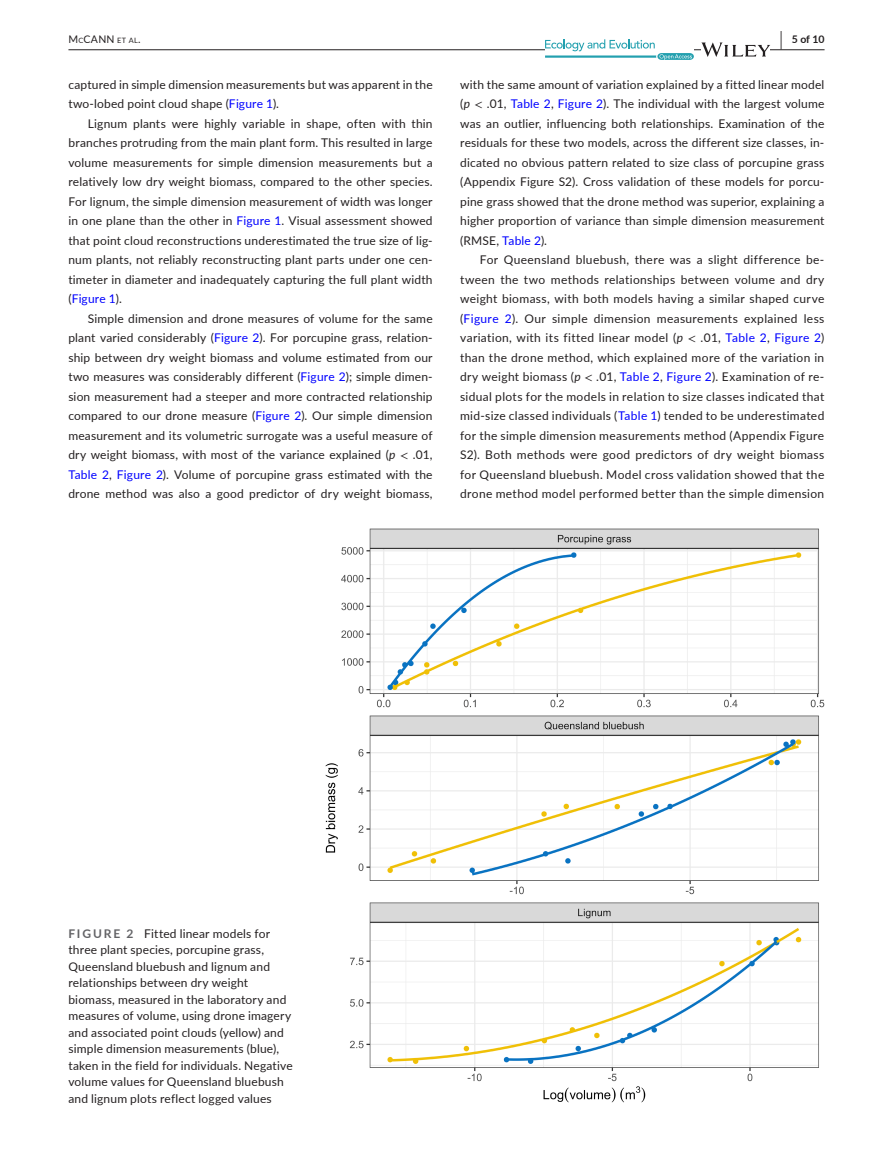
<style>
.page{position:relative;width:893px;height:1174px;background:#fff}
.page>*{position:absolute;margin:0;border:0;box-sizing:border-box;transform-origin:0 0}
.t1{font:12px/19.5px "Lato";letter-spacing:.015em;color:#231f20;text-align:justify}
.t2{font:10.5px "Lato";color:#231f20}
.t3{font:700 10.5px "Lato";color:#231f20}
.s1{font-size:7.35px}
.s2{font-size:19.5px}
.s3{color:#00f}
.s4{font-style:italic}
.s5{font-family:"STIX"}
.s6{font-weight:700;color:#636366}
</style>
<div class="page">
<hr style="left:68px;top:49px;width:756px;height:1px;background:#231f20">
<svg style="left:545px;top:39px;width:149px;height:21px"></svg>
<svg style="left:701px;top:42px;width:69px;height:15px"></svg>
<img style="left:326px;top:528px;width:498px;height:575px">
<p class="t2" style="left:68px;top:31px;width:74px">M<span class="s1">C</span>CANN <span class="s1">ET AL</span>.</p>
<p class="t3" style="left:780px;top:31px;width:46px"><span class="s2">|</span> 5 of 10</p>
<p class="t1" style="left:68px;top:74px;width:366px">captured in simple dimension measurements but was apparent in the two-lobed point cloud shape (<span class="s3">Figure 1</span>).</p>
<p class="t1" style="left:68px;top:113px;width:366px;text-indent:20px">Lignum plants were highly variable in shape, often with thin branches protruding from the main plant form. This resulted in large volume measurements for simple dimension measurements but a relatively low dry weight biomass, compared to the other species.<br>For lignum, the simple dimension measurement of width was longer in one plane than the other in <span class="s3">Figure 1</span>. Visual assessment showed that point cloud reconstructions underestimated the true size of lig&shy;num plants, not reliably reconstructing plant parts under one cen&shy;timeter in diameter and inadequately capturing the full plant width (<span class="s3">Figure 1</span>).</p>
<p class="t1" style="left:68px;top:308px;width:366px;text-indent:20px">Simple dimension and drone measures of volume for the same plant varied considerably (<span class="s3">Figure 2</span>). For porcupine grass, relation&shy;ship between dry weight biomass and volume estimated from our two measures was considerably different (<span class="s3">Figure 2</span>); simple dimen&shy;sion measurement had a steeper and more contracted relationship compared to our drone measure (<span class="s3">Figure 2</span>). Our simple dimension measurement and its volumetric surrogate was a useful measure of dry weight biomass, with most of the variance explained (<span class="s4">p</span> <span class="s5">&lt;</span> .01, <span class="s3">Table 2</span>, <span class="s3">Figure 2</span>). Volume of porcupine grass estimated with the drone method was also a good predictor of dry weight biomass,</p>
<p class="t1" style="left:460px;top:74px;width:366px">with the same amount of variation explained by a fitted linear model (<span class="s4">p</span> <span class="s5">&lt;</span> .01, <span class="s3">Table 2</span>, <span class="s3">Figure 2</span>). The individual with the largest volume was an outlier, influencing both relationships. Examination of the residuals for these two models, across the different size classes, in&shy;dicated no obvious pattern related to size class of porcupine grass (Appendix Figure S2). Cross validation of these models for porcu&shy;pine grass showed that the drone method was superior, explaining a higher proportion of variance than simple dimension measurement (RMSE, <span class="s3">Table 2</span>).</p>
<p class="t1" style="left:460px;top:249px;width:366px;text-indent:20px">For Queensland bluebush, there was a slight difference be&shy;tween the two methods relationships between volume and dry weight biomass, with both models having a similar shaped curve (<span class="s3">Figure 2</span>). Our simple dimension measurements explained less variation, with its fitted linear model (<span class="s4">p</span> <span class="s5">&lt;</span> .01, <span class="s3">Table 2</span>, <span class="s3">Figure 2</span>) than the drone method, which explained more of the variation in dry weight biomass (<span class="s4">p</span> <span class="s5">&lt;</span> .01, <span class="s3">Table 2</span>, <span class="s3">Figure 2</span>). Examination of re&shy;sidual plots for the models in relation to size classes indicated that mid-size classed individuals (<span class="s3">Table 1</span>) tended to be underestimated for the simple dimension measurements method (Appendix Figure S2). Both methods were good predictors of dry weight biomass for Queensland bluebush. Model cross validation showed that the drone method model performed better than the simple dimension</p>
<p class="t1" style="left:68px;top:924px;width:226px;line-height:16.5px;text-align:left"><span class="s6">FIGURE 2</span> Fitted linear models for three plant species, porcupine grass, Queensland bluebush and lignum and relationships between dry weight biomass, measured in the laboratory and measures of volume, using drone imagery and associated point clouds (yellow) and simple dimension measurements (blue), taken in the field for individuals. Negative volume values for Queensland bluebush and lignum plots reflect logged values</p>
</div>
